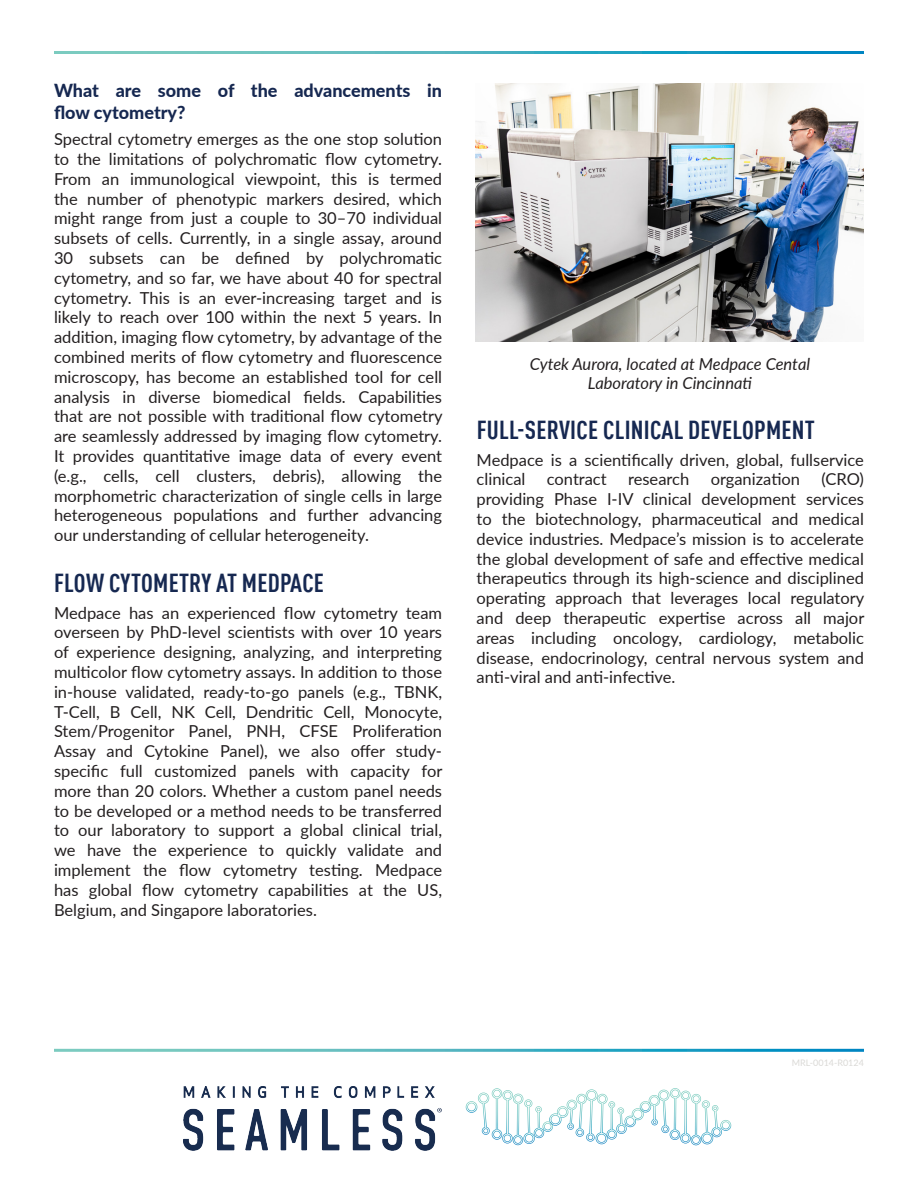
<style>
.page{position:relative;width:918px;height:1188px;background:#fff}
.page>*{position:absolute;margin:0;border:0;box-sizing:border-box;transform-origin:0 0}
.t1{font:700 condensed 25.5px "DINOT";letter-spacing:.01em;color:#162851}
.t2{font:800 18px/21.6px "Lato";color:#162851}
.t3{font:16.5px/19.8px "Lato";color:#231f20;text-align:justify}
.t4{font:italic 16.5px/19.8px "Lato";color:#231f20;text-align:center}
.t5{font:9px "Lato";color:#dad9d6}
</style>
<div class="page">
<svg style="left:466px;top:1088px;width:265px;height:58px"></svg>
<img style="left:184px;top:1086px;width:257px;height:65px">
<img style="left:476px;top:84px;width:388px;height:258px">
<p class="t2" style="left:54px;top:79px;width:390px">What are some of the advancements in flow cytometry?</p>
<p class="t3" style="left:54px;top:129px;width:390px">Spectral cytometry emerges as the one stop solution to the limitations of polychromatic flow cytometry.<br>From an immunological viewpoint, this is termed the number of phenotypic markers desired, which might range from just a couple to 30–70 individual subsets of cells. Currently, in a single assay, around 30 subsets can be defined by polychromatic cytometry, and so far, we have about 40 for spectral cytometry. This is an ever-increasing target and is likely to reach over 100 within the next 5 years. In addition, imaging flow cytometry, by advantage of the combined merits of flow cytometry and fluorescence microscopy, has become an established tool for cell analysis in diverse biomedical fields. Capabilities that are not possible with traditional flow cytometry are seamlessly addressed by imaging flow cytometry.<br>It provides quantitative image data of every event (e.g., cells, cell clusters, debris), allowing the morphometric characterization of single cells in large heterogeneous populations and further advancing our understanding of cellular heterogeneity.</p>
<p class="t1" style="left:54px;top:564px;width:271px">FLOW CYTOMETRY AT MEDPACE</p>
<p class="t3" style="left:54px;top:602px;width:390px">Medpace has an experienced flow cytometry team overseen by PhD-level scientists with over 10 years of experience designing, analyzing, and interpreting multicolor flow cytometry assays. In addition to those in-house validated, ready-to-go panels (e.g., TBNK, T-Cell, B Cell, NK Cell, Dendritic Cell, Monocyte, Stem/Progenitor Panel, PNH, CFSE Proliferation Assay and Cytokine Panel), we also offer study&shy;specific full customized panels with capacity for more than 20 colors. Whether a custom panel needs to be developed or a method needs to be transferred to our laboratory to support a global clinical trial, we have the experience to quickly validate and implement the flow cytometry testing. Medpace has global flow cytometry capabilities at the US, Belgium, and Singapore laboratories.</p>
<p class="t4" style="left:530px;top:353px;width:282px">Cytek Aurora, located at Medpace Cental<br>Laboratory in Cincinnati</p>
<p class="t1" style="left:477px;top:411px;width:340px">FULL-SERVICE CLINICAL DEVELOPMENT</p>
<p class="t3" style="left:477px;top:449px;width:389px">Medpace is a scientifically driven, global, fullservice clinical</p>
<p class="t3" style="left:477px;top:469px;width:389px;text-indent:345px">(CRO) providing Phase I-IV clinical development services to the biotechnology, pharmaceutical and medical device industries. Medpace’s mission is to accelerate the global development of safe and effective medical therapeutics through its high-science and disciplined operating approach that leverages local regulatory and deep therapeutic expertise across all major areas including oncology, cardiology, metabolic disease, endocrinology, central nervous system and anti-viral and anti-infective.</p>
<p class="t3" style="left:547px;top:469px;width:61px">contract</p>
<p class="t3" style="left:628px;top:469px;width:63px">research</p>
<p class="t3" style="left:711px;top:469px;width:91px">organization</p>
<p class="t5" style="left:792px;top:1056px;width:74px">MRL-0014-R0124</p>
</div>
